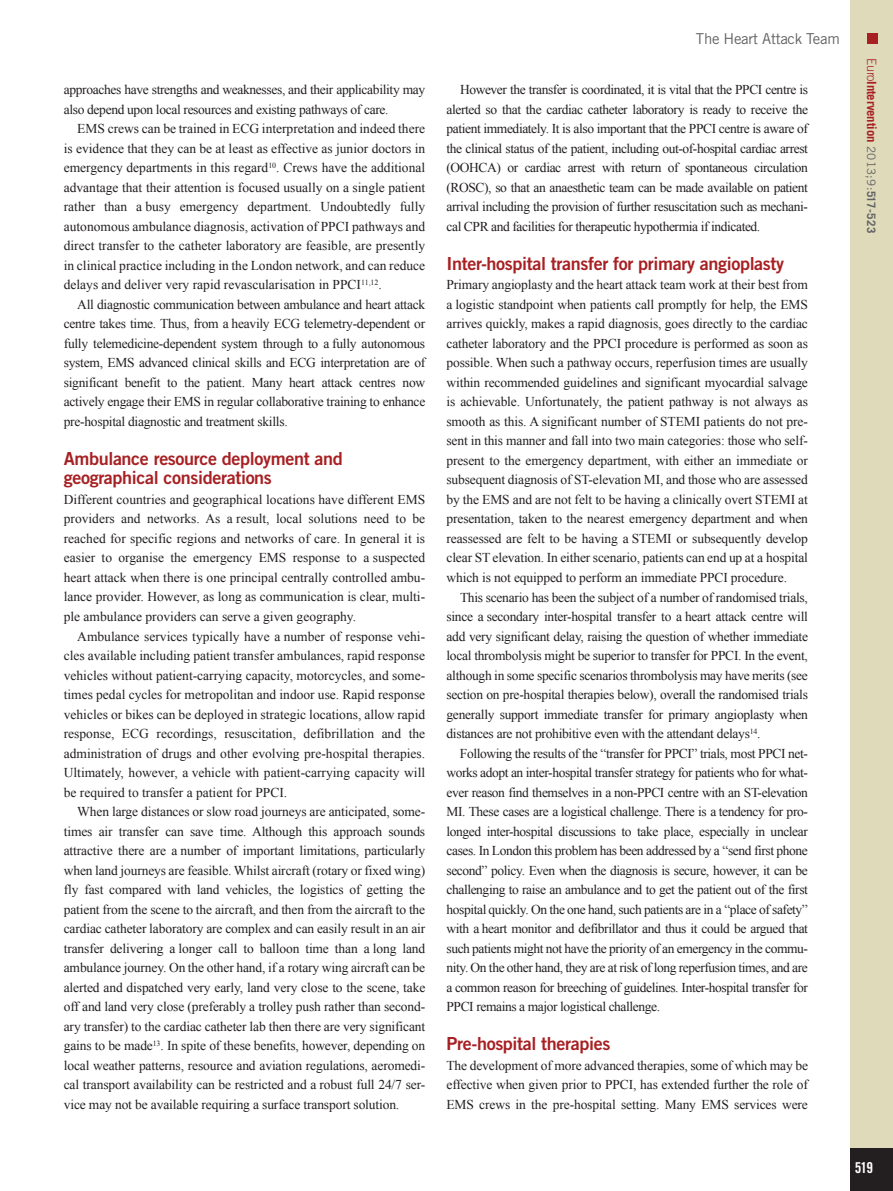
<style>
.page{position:relative;width:893px;height:1191px;background:#fff}
.page>*{position:absolute;margin:0;border:0;box-sizing:border-box;transform-origin:0 0}
.intertitre1{font:18px/19.5px "Trade Gothic LT Std Bd 2";letter-spacing:-.02em;color:#a72023}
.t1{font:15px "Trade Gothic LT Std";letter-spacing:-.02em;color:#636366}
.t2{font:15px "Trade Gothic LT Std Bd Cn 20";color:#fff}
.text_paragraph{font:13.5px/19.5px "Times New Roman";letter-spacing:-.02em;color:#231f20;text-align:justify}
.text_1er_paragraph{font:13.5px/19.5px "Times New Roman";letter-spacing:-.01em;color:#231f20;text-align:justify}
.t3{font:700 12.75px "Trade Gothic LT Std";letter-spacing:-.01em;color:#a72023}
.s1{font-weight:300}
.s2{font-weight:400;font-size:11.7px;color:#636366}
.s3{font-size:11.7px;color:#636366}
</style>
<div class="page">
<div style="left:850px;top:0;width:43px;height:1191px;background:#dedaba"></div>
<div style="left:850px;top:1148px;width:43px;height:43px;background:#231f20"></div>
<div style="left:867px;top:34px;width:11px;height:10px;background:#a72023"></div>
<p class="text_paragraph" style="left:64px;top:80px;width:363px">approaches have strengths and weaknesses, and their applicability may also depend upon local resources and existing pathways of care.</p>
<p class="text_paragraph" style="left:64px;top:119px;width:363px;text-indent:14px">EMS crews can be trained in ECG interpretation and indeed there is evidence that they can be at least as effective as junior doctors in emergency departments in this regard<sup>10</sup>. Crews have the additional advantage that their attention is focused usually on a single patient rather than a busy emergency department. Undoubtedly fully autonomous ambulance diagnosis, activation of PPCI pathways and direct transfer to the catheter laboratory are feasible, are presently in clinical practice including in the London network, and can reduce delays and deliver very rapid revascularisation in PPCI<sup>11,12</sup>.</p>
<p class="text_paragraph" style="left:64px;top:294px;width:363px;text-indent:13px">All diagnostic communication between ambulance and heart attack centre takes time. Thus, from a heavily ECG telemetry-dependent or fully telemedicine-dependent system through to a fully autonomous system, EMS advanced clinical skills and ECG interpretation are of significant benefit to the patient. Many heart attack centres now actively engage their EMS in regular collaborative training to enhance pre-hospital diagnostic and treatment skills.</p>
<p class="intertitre1" style="left:64px;top:448px;width:280px">Ambulance resource deployment and geographical considerations</p>
<p class="text_1er_paragraph" style="left:64px;top:489px;width:363px">Different countries and geographical locations have different EMS providers and networks. As a result, local solutions need to be reached for specific regions and networks of care. In general it is easier to organise the emergency EMS response to a suspected heart attack when there is one principal centrally controlled ambu&shy;lance provider. However, as long as communication is clear, multi&shy;ple ambulance providers can serve a given geography.</p>
<p class="text_paragraph" style="left:64px;top:626px;width:363px;text-indent:14px">Ambulance services typically have a number of response vehi&shy;cles available including patient transfer ambulances, rapid response vehicles without patient-carrying capacity, motorcycles, and some&shy;times pedal cycles for metropolitan and indoor use. Rapid response vehicles or bikes can be deployed in strategic locations, allow rapid response, ECG recordings, resuscitation, defibrillation and the administration of drugs and other evolving pre-hospital therapies.<br>Ultimately, however, a vehicle with patient-carrying capacity will be required to transfer a patient for PPCI.</p>
<p class="text_paragraph" style="left:64px;top:801px;width:363px;text-indent:14px">When large distances or slow road journeys are anticipated, some&shy;times air transfer can save time. Although this approach sounds attractive there are a number of important limitations, particularly when land journeys are feasible. Whilst aircraft (rotary or fixed wing) fly fast compared with land vehicles, the logistics of getting the patient from the scene to the aircraft, and then from the aircraft to the cardiac catheter laboratory are complex and can easily result in an air transfer delivering a longer call to balloon time than a long land ambulance journey. On the other hand, if a rotary wing aircraft can be alerted and dispatched very early, land very close to the scene, take off and land very close (preferably a trolley push rather than second&shy;ary transfer) to the cardiac catheter lab then there are very significant gains to be made<sup>13</sup>. In spite of these benefits, however, depending on local weather patterns, resource and aviation regulations, aeromedi&shy;cal transport availability can be restricted and a robust full 24/7 ser&shy;vice may not be available requiring a surface transport solution.</p>
<p class="t1" style="left:696px;top:30px;width:145px">The Heart Attack Team</p>
<p class="text_paragraph" style="left:446px;top:80px;width:363px;text-indent:14px">However the transfer is coordinated, it is vital that the PPCI centre is alerted so that the cardiac catheter laboratory is ready to receive the patient immediately. It is also important that the PPCI centre is aware of the clinical status of the patient, including out-of-hospital cardiac arrest (OOHCA) or cardiac arrest with return of spontaneous circulation (ROSC), so that an anaesthetic team can be made available on patient arrival including the provision of further resuscitation such as mechani&shy;cal CPR and facilities for therapeutic hypothermia if indicated.</p>
<p class="intertitre1" style="left:446px;top:253px;width:339px">Inter-hospital transfer for primary angioplasty</p>
<p class="text_1er_paragraph" style="left:446px;top:275px;width:363px">Primary angioplasty and the heart attack team work at their best from a logistic standpoint when patients call promptly for help, the EMS arrives quickly, makes a rapid diagnosis, goes directly to the cardiac catheter laboratory and the PPCI procedure is performed as soon as possible. When such a pathway occurs, reperfusion times are usually within recommended guidelines and significant myocardial salvage is achievable. Unfortunately, the patient pathway is not always as smooth as this. A significant number of STEMI patients do not pre&shy;sent in this manner and fall into two main categories: those who self&shy;present to the emergency department, with either an immediate or subsequent diagnosis of ST-elevation MI, and those who are assessed by the EMS and are not felt to be having a clinically overt STEMI at presentation, taken to the nearest emergency department and when reassessed are felt to be having a STEMI or subsequently develop clear ST elevation. In either scenario, patients can end up at a hospital which is not equipped to perform an immediate PPCI procedure.</p>
<p class="text_paragraph" style="left:446px;top:587px;width:363px;text-indent:14px">This scenario has been the subject of a number of randomised trials, since a secondary inter-hospital transfer to a heart attack centre will add very significant delay, raising the question of whether immediate local thrombolysis might be superior to transfer for PPCI. In the event, although in some specific scenarios thrombolysis may have merits (see section on pre-hospital therapies below), overall the randomised trials generally support immediate transfer for primary angioplasty when distances are not prohibitive even with the attendant delays<sup>14</sup>.</p>
<p class="text_paragraph" style="left:446px;top:743px;width:363px;text-indent:14px">Following the results of the “transfer for PPCI” trials, most PPCI net&shy;works adopt an inter-hospital transfer strategy for patients who for what&shy;ever reason find themselves in a non-PPCI centre with an ST-elevation MI. These cases are a logistical challenge. There is a tendency for pro&shy;longed inter-hospital discussions to take place, especially in unclear cases. In London this problem has been addressed by a “send first phone second” policy. Even when the diagnosis is secure, however, it can be challenging to raise an ambulance and to get the patient out of the first hospital quickly. On the one hand, such patients are in a “place of safety” with a heart monitor and defibrillator and thus it could be argued that such patients might not have the priority of an emergency in the commu&shy;nity. On the other hand, they are at risk of long reperfusion times, and are a common reason for breeching of guidelines. Inter-hospital transfer for PPCI remains a major logistical challenge.</p>
<p class="intertitre1" style="left:446px;top:1033px;width:165px">Pre-hospital therapies</p>
<p class="text_1er_paragraph" style="left:446px;top:1055px;width:363px">The development of more advanced therapies, some of which may be effective when given prior to PPCI, has extended further the role of EMS crews in the pre-hospital setting. Many EMS services were</p>
<p class="t3" style="left:879px;top:58px;width:176px;rotate:90deg"><span class="s1">Euro</span>Intervention <span class="s2">2013;9:</span><span class="s3">517-523</span></p>
<p class="t2" style="left:855px;top:1158px;width:20px">519</p>
</div>
